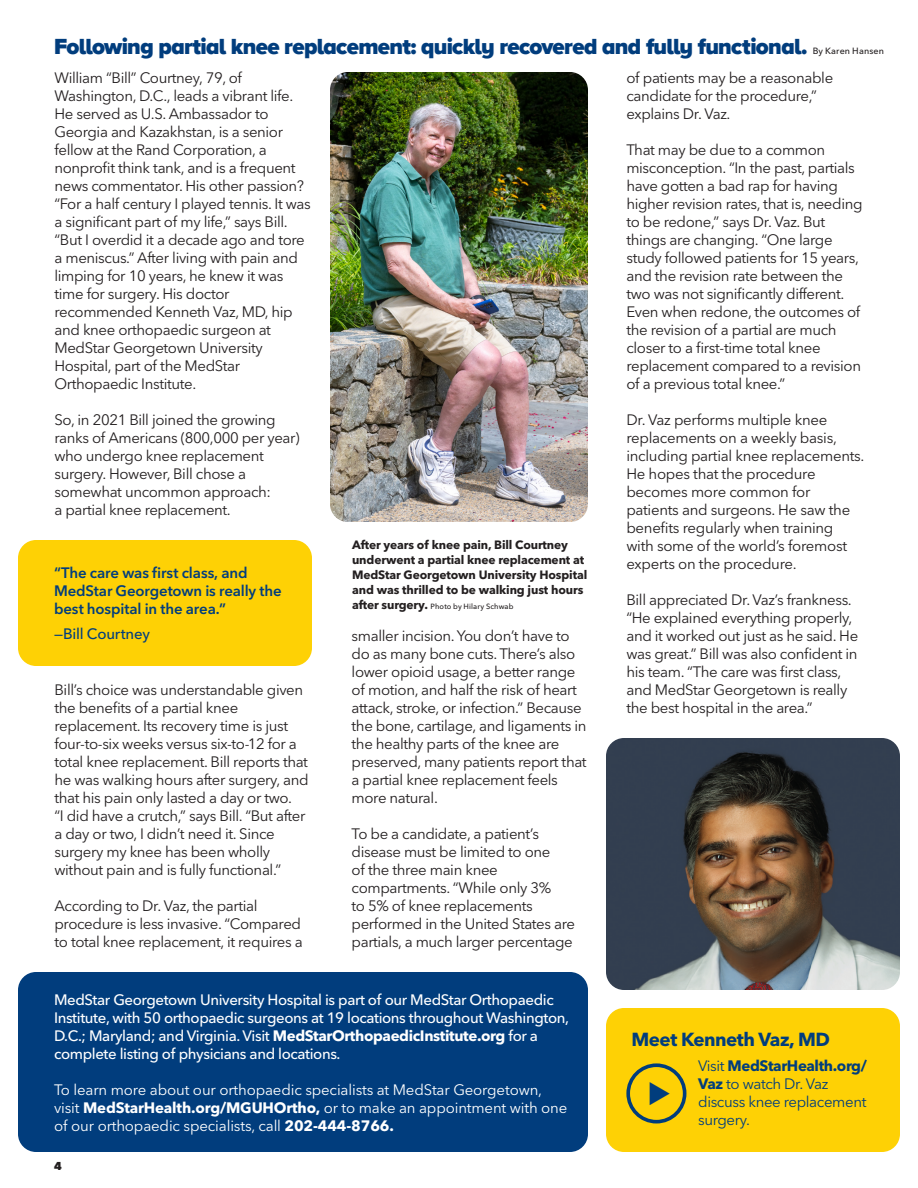
<style>
.page{position:relative;width:918px;height:1188px;background:#fff}
.page>*{position:absolute;margin:0;border:0;box-sizing:border-box;transform-origin:0 0}
.Headlines_15_17{font:900 22.5px "Proxima Nova A";letter-spacing:-.03em;color:#013d7d}
.body_copy_10_12{font:700 18.75px "Avenir Next LT Pro";letter-spacing:-.025em;color:#013d7d}
.body_copy_10_12-2{font:15px/18px "Avenir Next LT Pro";letter-spacing:-.025em;color:#231f20}
.body_copy_10_12-3{font:500 15px/18px "Avenir Next LT Pro";letter-spacing:-.025em;color:#fff}
.body_copy_10_12-4{font:15px/18px "Avenir Next LT Pro";letter-spacing:-.01em;color:#fff}
.quotes{font:600 15px/18px "Avenir Next LT Pro";letter-spacing:-.01em;color:#013d7d}
.body_copy_10_12-5{font:15px/18px "Avenir Next LT Pro";letter-spacing:-.025em;color:#013d7d}
.quoted_person{font:500 15px "Avenir Next LT Pro";letter-spacing:-.015em;color:#013d7d}
.captions_8_10{font:700 12px/15px "Avenir Next LT Pro";letter-spacing:-.01em;color:#231f20}
.page_number_right{font:900 12px "Proxima Nova A";color:#231f20}
.Headlines_15_17-2{font:500 9px "Avenir Next LT Pro";letter-spacing:.015em;color:#231f20}
.captions_8_10-2{font:500 7.5px "Avenir Next LT Pro";letter-spacing:.015em;color:#231f20}
.s1{font-weight:700;font-size:12px}
.s2{font-weight:700}
</style>
<div class="page">
<div style="left:18px;top:972px;width:570px;height:180px;background:#013d7d;border-radius:18px"></div>
<div style="left:18px;top:540px;width:294px;height:126px;background:#fed105;border-radius:18px"></div>
<img style="left:330px;top:72px;width:258px;height:450px">
<div style="left:606px;top:1008px;width:294px;height:144px;background:#fed105;border-radius:18px"></div>
<img style="left:606px;top:738px;width:294px;height:252px">
<div style="left:626px;top:1063px;width:60px;height:60px;border:4px solid #013d7d;border-radius:50%"></div>
<p class="Headlines_15_17" style="left:54px;top:29px;width:755px">Following partial knee replacement: quickly recovered and fully functional.</p>
<p class="Headlines_15_17-2" style="left:813px;top:45px;width:73px">By Karen Hansen</p>
<p class="body_copy_10_12-2" style="left:54px;top:69px;width:258px">William “Bill” Courtney, 79, of Washington, D.C., leads a vibrant life.<br>He served as U.S. Ambassador to Georgia and Kazakhstan, is a senior fellow at the Rand Corporation, a nonprofit think tank, and is a frequent news commentator. His other passion? “For a half century I played tennis. It was a significant part of my life,” says Bill. “But I overdid it a decade ago and tore a meniscus.” After living with pain and limping for 10 years, he knew it was time for surgery. His doctor recommended Kenneth Vaz, MD, hip and knee orthopaedic surgeon at MedStar Georgetown University Hospital, part of the MedStar Orthopaedic Institute.</p>
<p class="body_copy_10_12-2" style="left:54px;top:411px;width:247px">So, in 2021 Bill joined the growing ranks of Americans (800,000 per year) who undergo knee replacement surgery. However, Bill chose a somewhat uncommon approach:<br>a partial knee replacement.</p>
<p class="captions_8_10" style="left:352px;top:537px;width:237px">After years of knee pain, Bill Courtney underwent a partial knee replacement at MedStar Georgetown University Hospital and was thrilled to be walking just hours</p>
<p class="captions_8_10-2" style="left:352px;top:602px;width:163px"><span class="s1">after surgery.</span> Photo by Hilary Schwab</p>
<p class="quotes" style="left:54px;top:564px;width:229px">“The care was first class, and<br>MedStar Georgetown is really the best hospital in the area.”</p>
<p class="quoted_person" style="left:54px;top:625px;width:97px">—Bill Courtney</p>
<p class="body_copy_10_12-2" style="left:352px;top:627px;width:237px">smaller incision. You don’t have to do as many bone cuts. There’s also lower opioid usage, a better range of motion, and half the risk of heart attack, stroke, or infection.” Because the bone, cartilage, and ligaments in the healthy parts of the knee are preserved, many patients report that a partial knee replacement feels more natural.</p>
<p class="body_copy_10_12-2" style="left:352px;top:825px;width:225px">To be a candidate, a patient’s disease must be limited to one<br>of the three main knee compartments. “While only 3%<br>to 5% of knee replacements performed in the United States are partials, a much larger percentage</p>
<p class="body_copy_10_12-2" style="left:54px;top:681px;width:256px">Bill’s choice was understandable given the benefits of a partial knee replacement. Its recovery time is just four-to-six weeks versus six-to-12 for a total knee replacement. Bill reports that he was walking hours after surgery, and that his pain only lasted a day or two.<br>“I did have a crutch,” says Bill. “But after a day or two, I didn’t need it. Since surgery my knee has been wholly without pain and is fully functional.”</p>
<p class="body_copy_10_12-2" style="left:54px;top:897px;width:250px">According to Dr. Vaz, the partial procedure is less invasive. “Compared to total knee replacement, it requires a</p>
<p class="body_copy_10_12-3" style="left:54px;top:990px;width:517px">MedStar Georgetown University Hospital is part of our MedStar Orthopaedic Institute, with 50 orthopaedic surgeons at 19 locations throughout Washington, D.C.; Maryland; and Virginia. Visit <span class="s2">MedStarOrthopaedicInstitute.org</span> for a complete listing of physicians and locations.</p>
<p class="body_copy_10_12-4" style="left:54px;top:1080px;width:515px">To learn more about our orthopaedic specialists at MedStar Georgetown, visit <span class="s2">MedStarHealth.org/MGUHOrtho,</span> or to make an appointment with one of our orthopaedic specialists, call <span class="s2">202-444-8766.</span></p>
<p class="page_number_right" style="left:54px;top:1157px;width:9px">4</p>
<p class="body_copy_10_12-2" style="left:626px;top:69px;width:208px">of patients may be a reasonable candidate for the procedure,” explains Dr. Vaz.</p>
<p class="body_copy_10_12-2" style="left:626px;top:141px;width:238px">That may be due to a common misconception. “In the past, partials have gotten a bad rap for having higher revision rates, that is, needing to be redone,” says Dr. Vaz. But things are changing. “One large study followed patients for 15 years, and the revision rate between the two was not significantly different.<br>Even when redone, the outcomes of the revision of a partial are much closer to a first-time total knee replacement compared to a revision of a previous total knee.”</p>
<p class="body_copy_10_12-2" style="left:626px;top:411px;width:240px">Dr. Vaz performs multiple knee replacements on a weekly basis, including partial knee replacements.<br>He hopes that the procedure becomes more common for patients and surgeons. He saw the benefits regularly when training with some of the world’s foremost experts on the procedure.</p>
<p class="body_copy_10_12-2" style="left:626px;top:591px;width:233px">Bill appreciated Dr. Vaz’s frankness. “He explained everything properly, and it worked out just as he said. He was great.” Bill was also confident in his team. “The care was first class, and MedStar Georgetown is really the best hospital in the area.”</p>
<p class="body_copy_10_12" style="left:632px;top:1028px;width:200px">Meet Kenneth Vaz, MD</p>
<p class="body_copy_10_12-5" style="left:698px;top:1057px;width:170px">Visit <span class="s2">MedStarHealth.org/<br>Vaz</span> to watch Dr. Vaz discuss knee replacement surgery.</p>
</div>
